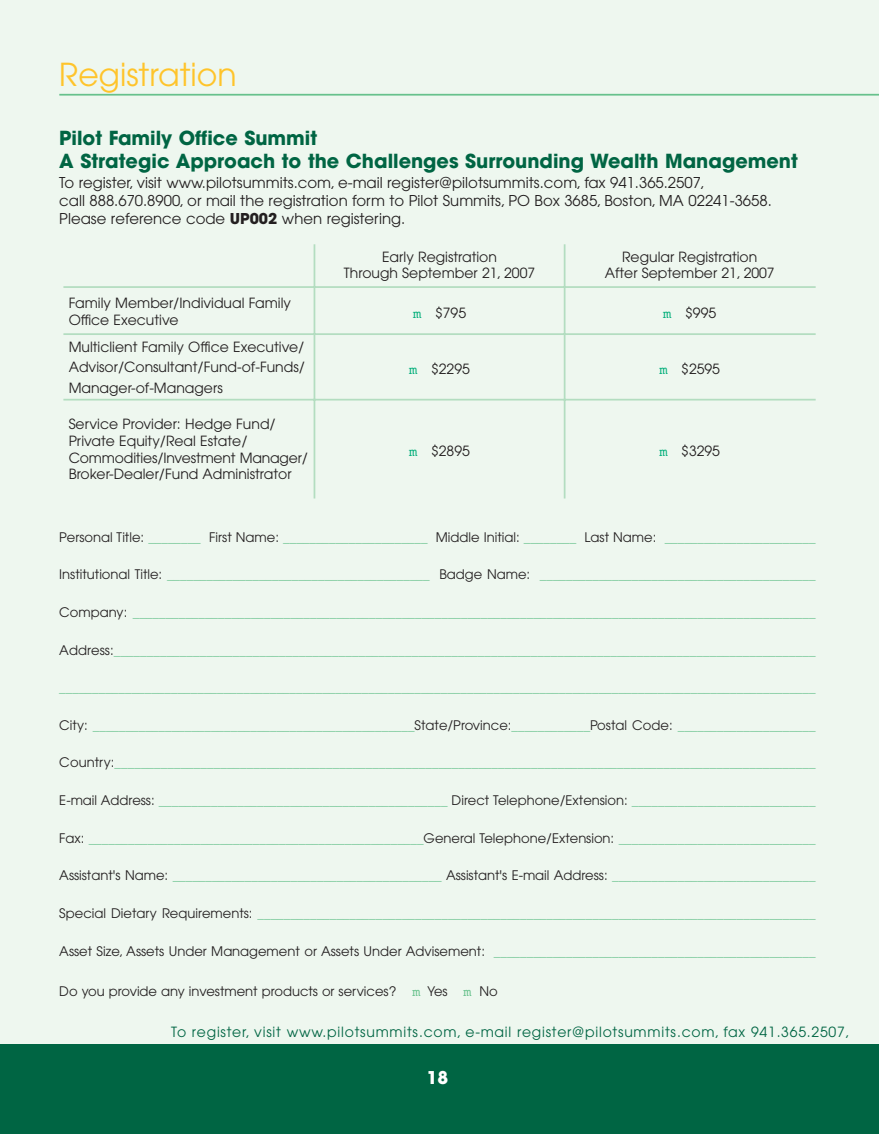
<style>
.page{position:relative;width:879px;height:1134px;background:#fff}
.page>*{position:absolute;margin:0;border:0;box-sizing:border-box;transform-origin:0 0}
.t1{font:31.5px "Avant Garde";color:#ffc42b}
.t2{font:700 19.25px/23.1px "Avant Garde";color:#006543}
.t3{font:700 17.5px "Avant Garde";color:#fff}
.t4{font:14.88px/17.8px "Avant Garde";color:#231f20}
.t5{font:14px/16.6px "Avant Garde";color:#231f20;text-align:center}
.t6{font:14px "Avant Garde";letter-spacing:.055em;color:#006543}
.t7{font:13.12px "Avant Garde";color:#67c18c}
.t8{font:13.12px "Avant Garde";color:#231f20}
.s1{font-weight:700}
.s2{font-family:"Courier";font-size:13.65px;color:#00ae79}
.s3{color:#231f20}
.s4{color:#67c18c}
.s5{font-family:"Courier";color:#67c18c}
</style>
<div class="page">
<div style="left:0;top:0;width:878px;height:1069px;background:#eef7ef"></div>
<div style="left:0;top:1045px;width:878px;height:89px;background:#006543"></div>
<hr style="left:59px;top:94px;width:819px;height:2px;background:#67c18c">
<hr style="left:313px;top:244px;width:2px;height:254px;background:#b3ddc0">
<hr style="left:563px;top:244px;width:2px;height:254px;background:#b3ddc0">
<hr style="left:63px;top:286px;width:752px;height:2px;background:#b3ddc0">
<hr style="left:63px;top:333px;width:752px;height:2px;background:#b3ddc0">
<hr style="left:63px;top:399px;width:752px;height:2px;background:#b3ddc0">
<h1 class="t1" style="left:59px;top:56px;width:179px">Registration</h1>
<h2 class="t2" style="left:59px;top:126px;width:740px">Pilot Family Office Summit<br>A Strategic Approach to the Challenges Surrounding Wealth Management</h2>
<p class="t4" style="left:59px;top:174px;width:714px">To register, visit www.pilotsummits.com, e-mail register@pilotsummits.com, fax 941.365.2507,<br>call 888.670.8900, or mail the registration form to Pilot Summits, PO Box 3685, Boston, MA 02241-3658.<br>Please reference code <span class="s1">UP002</span> when registering.</p>
<p class="t5" style="left:344px;top:248px;width:193px">Early Registration<br>Through September 21, 2007</p>
<p class="t5" style="left:604px;top:248px;width:171px">Regular Registration<br>After September 21, 2007</p>
<p class="t5" style="left:69px;top:294px;width:224px;text-align:left">Family Member/Individual Family<br>Office Executive</p>
<p class="t5" style="left:413px;top:305px;width:54px"><span class="s2">m</span> $795</p>
<p class="t5" style="left:663px;top:305px;width:54px"><span class="s2">m</span> $995</p>
<p class="t5" style="left:69px;top:337px;width:238px;line-height:20.1px;text-align:justify">Multiclient Family Office Executive/ Advisor/Consultant/Fund-of-Funds/ Manager-of-Managers</p>
<p class="t5" style="left:409px;top:361px;width:62px"><span class="s2">m</span> $2295</p>
<p class="t5" style="left:659px;top:361px;width:62px"><span class="s2">m</span> $2595</p>
<p class="t5" style="left:69px;top:416px;width:241px;text-align:left">Service Provider: Hedge Fund/ Private Equity/Real Estate/ Commodities/Investment Manager/ Broker-Dealer/Fund Administrator</p>
<p class="t5" style="left:409px;top:443px;width:62px"><span class="s2">m</span> $2895</p>
<p class="t5" style="left:659px;top:443px;width:62px"><span class="s2">m</span> $3295</p>
<p class="t7" style="left:59px;top:529px;width:758px"><span class="s3">Personal Title:</span> ________ <span class="s3">First Name:</span> ______________________ <span class="s3">Middle Initial:</span> ________ <span class="s3">Last Name:</span> _______________________</p>
<p class="t7" style="left:59px;top:567px;width:758px"><span class="s3">Institutional Title:</span> ________________________________________ <span class="s3">Badge Name:</span> __________________________________________</p>
<p class="t7" style="left:59px;top:604px;width:757px"><span class="s3">Company:</span> ________________________________________________________________________________________________________</p>
<p class="t7" style="left:59px;top:642px;width:757px"><span class="s3">Address:</span>__________________________________________________________________________________________________________</p>
<p class="t7" style="left:59px;top:680px;width:758px">___________________________________________________________________________________________________________________</p>
<p class="t7" style="left:59px;top:717px;width:758px"><span class="s3">City:</span> _________________________________________________<span class="s3">State/Province:</span>____________<span class="s3">Postal Code:</span> _____________________</p>
<p class="t7" style="left:59px;top:755px;width:757px"><span class="s3">Country:</span>__________________________________________________________________________________________________________</p>
<p class="t7" style="left:59px;top:793px;width:758px"><span class="s3">E-mail Address:</span> ____________________________________________ <span class="s3">Direct Telephone/Extension:</span> ____________________________</p>
<p class="t7" style="left:59px;top:830px;width:757px"><span class="s3">Fax:</span> ___________________________________________________<span class="s3">General Telephone/Extension:</span> ______________________________</p>
<p class="t7" style="left:59px;top:868px;width:757px"><span class="s3">Assistant's Name:</span> _________________________________________ <span class="s3">Assistant's E-mail Address:</span> _______________________________</p>
<p class="t7" style="left:59px;top:905px;width:758px"><span class="s3">Special Dietary Requirements:</span> _____________________________________________________________________________________</p>
<p class="t8" style="left:59px;top:943px;width:757px">Asset Size, Assets Under Management or Assets Under Advisement: <span class="s4">_________________________________________________</span></p>
<p class="t8" style="left:59px;top:983px;width:440px">Do you provide any investment products or services? <span class="s5">m</span> Yes <span class="s5">m</span> No</p>
<p class="t6" style="left:171px;top:1023px;width:680px">To register, visit www.pilotsummits.com, e-mail register@pilotsummits.com, fax 941.365.2507,</p>
<h3 class="t3" style="left:426px;top:1066px;width:23px">18</h3>
</div>
